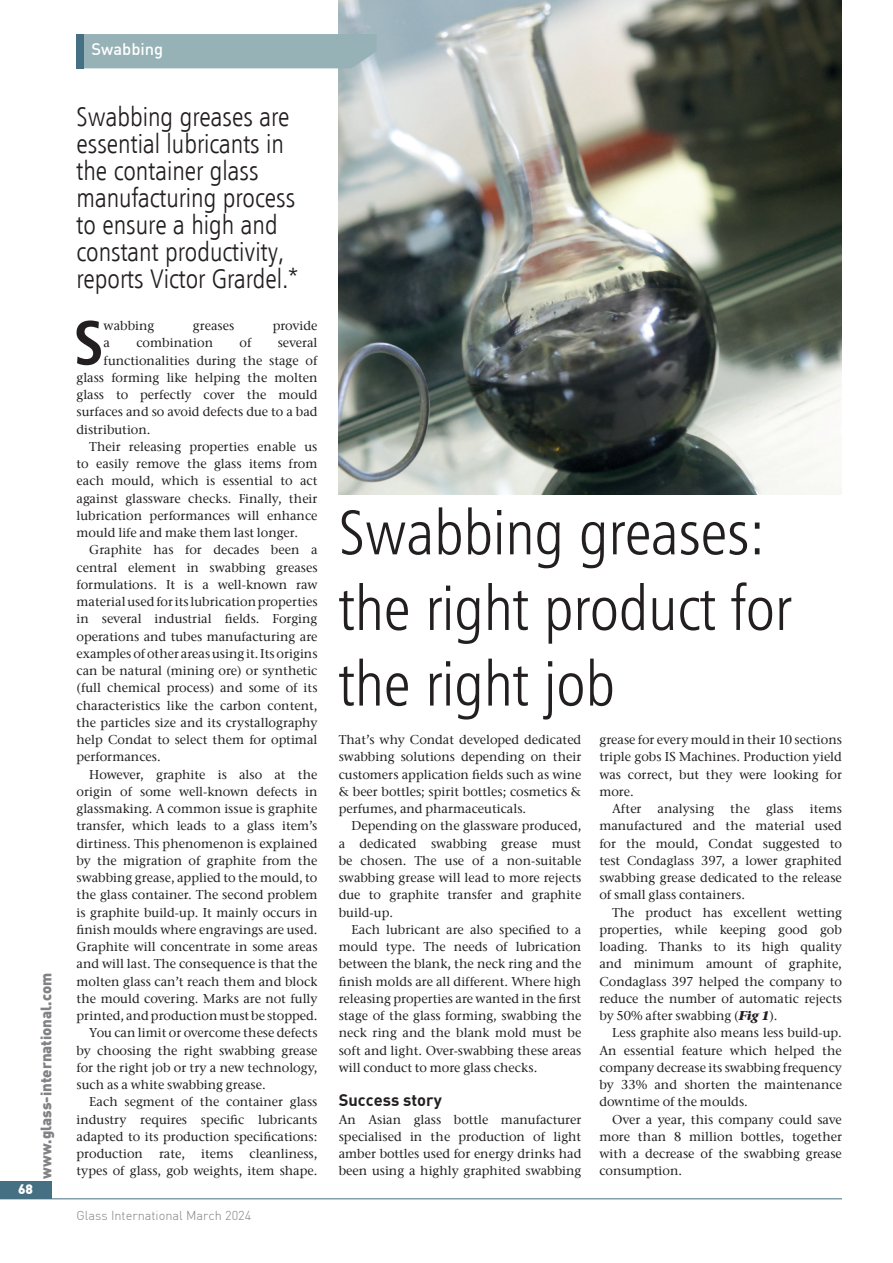
<style>
.page{position:relative;width:893px;height:1263px;background:#fff}
.page>*{position:absolute;margin:0;border:0;box-sizing:border-box;transform-origin:0 0}
.New_headline{font:63px/75.6px "Humanist 777 BT Light Condensed B";color:#231f20}
.Drop_Cap{font:62.4px "Humanist 777 BT Bold Condensed B";color:#231f20}
.Feature_standfirst{font:27px/27px "Humanist 777 BT Light Condensed B";color:#231f20}
.Crosshead{font:700 16.5px "DIN";color:#231f20}
.t1{font:500 16.5px "DIN";color:#fff}
.t2{font:900 15px "DIN";color:#808285}
.t3{font:900 13.5px "DIN";color:#fff}
.Body_Copy_indent{font:500 12.75px/17.2px "ITC Stone Serif";color:#231f20;text-align:justify}
.Body_Copy_NO_indent{font:500 12.75px/17.2px "ITC Stone Serif";color:#231f20;text-align:justify}
.Drop_Cap-2{font:500 12.75px "ITC Stone Serif";color:#231f20}
.t4{font:300 12.75px "DIN";color:#808285}
.s1{font-weight:700;font-style:italic}
</style>
<div class="page">
<img style="left:339px;top:0;width:503px;height:495px">
<div style="left:84px;top:34px;width:293px;height:34px;background:#96b2b7"></div>
<div style="left:77px;top:34px;width:7px;height:34px;background:#456f82"></div>
<hr style="left:0;top:1198px;width:842px;height:1px;background:#456f82">
<div style="left:0;top:1182px;width:51px;height:17px;background:#456f82"></div>
<p class="t3" style="left:18px;top:1180px;width:17px">68</p>
<p class="t3" style="left:22px;top:1180px;width:9px">0</p>
<p class="t2" style="left:36px;top:1179px;width:208px;rotate:-90deg">www.glass-international.com</p>
<p class="t1" style="left:92px;top:39px;width:73px">Swabbing</p>
<p class="Feature_standfirst" style="left:77px;top:103px;width:214px">Swabbing greases are essential lubricants in the container glass</p>
<p class="Feature_standfirst" style="left:77px;top:184px;width:222px">manufacturing process to ensure a high and constant productivity, reports Victor Grardel.*</p>
<p class="Drop_Cap" style="left:74px;top:303px;width:31px">S</p>
<p class="Drop_Cap-2" style="left:104px;top:318px;width:52px">wabbing</p>
<p class="Drop_Cap-2" style="left:193px;top:318px;width:43px">greases</p>
<p class="Drop_Cap-2" style="left:273px;top:318px;width:46px">provide</p>
<p class="Drop_Cap-2" style="left:104px;top:335px;width:8px">a</p>
<p class="Drop_Cap-2" style="left:136px;top:335px;width:78px">combination</p>
<p class="Drop_Cap-2" style="left:239px;top:335px;width:13px">of</p>
<p class="Drop_Cap-2" style="left:278px;top:335px;width:41px">several</p>
<p class="Drop_Cap-2" style="left:104px;top:353px;width:215px">functionalities during the stage of</p>
<p class="Drop_Cap-2" style="left:77px;top:370px;width:242px">glass forming like helping the molten</p>
<p class="Drop_Cap-2" style="left:77px;top:387px;width:242px">glass to perfectly cover the mould</p>
<p class="Drop_Cap-2" style="left:77px;top:404px;width:242px">surfaces and so avoid defects due to a bad</p>
<p class="Drop_Cap-2" style="left:77px;top:422px;width:76px">distribution.</p>
<p class="Body_Copy_indent" style="left:77px;top:438px;width:242px;text-indent:13px">Their releasing properties enable us to easily remove the glass items from each mould, which is essential to act against glassware checks. Finally, their lubrication performances will enhance mould life and make them last longer.</p>
<p class="Body_Copy_indent" style="left:77px;top:541px;width:242px;text-indent:13px">Graphite has for decades been a central element in swabbing greases formulations. It is a well-known raw material used for its lubrication properties in several industrial fields. Forging operations and tubes manufacturing are examples of other areas using it. Its origins can be natural (mining ore) or synthetic (full chemical process) and some of its characteristics like the carbon content, the particles size and its crystallography help Condat to select them for optimal performances.</p>
<p class="Body_Copy_indent" style="left:77px;top:765px;width:242px;text-indent:13px">However, graphite is also at the origin of some well-known defects in glassmaking. A common issue is graphite transfer, which leads to a glass item’s dirtiness. This phenomenon is explained by the migration of graphite from the swabbing grease, applied to the mould, to the glass container. The second problem is graphite build-up. It mainly occurs in finish moulds where engravings are used.<br>Graphite will concentrate in some areas and will last. The consequence is that the molten glass can’t reach them and block the mould covering. Marks are not fully printed, and production must be stopped.</p>
<p class="Body_Copy_indent" style="left:77px;top:1024px;width:242px;text-indent:13px">You can limit or overcome these defects by choosing the right swabbing grease for the right job or try a new technology, such as a white swabbing grease.</p>
<p class="Body_Copy_indent" style="left:77px;top:1093px;width:242px;text-indent:13px">Each segment of the container glass industry requires specific lubricants adapted to its production specifications: production</p>
<p class="Body_Copy_indent" style="left:77px;top:1145px;width:242px;text-align:right">cleanliness,<br>types of glass, gob weights, item shape.</p>
<p class="Body_Copy_indent" style="left:159px;top:1145px;width:28px">rate,</p>
<p class="Body_Copy_indent" style="left:201px;top:1145px;width:34px">items</p>
<p class="t4" style="left:77px;top:1208px;width:176px">Glass International March 2024</p>
<p class="New_headline" style="left:339px;top:494px;width:428px">Swabbing greases:</p>
<p class="New_headline" style="left:339px;top:569px;width:454px">the right product for the right job</p>
<p class="Body_Copy_indent" style="left:339px;top:731px;width:244px">That’s why Condat developed dedicated swabbing solutions depending on their customers application fields such as wine &amp; beer bottles; spirit bottles; cosmetics &amp; perfumes, and pharmaceuticals.</p>
<p class="Body_Copy_indent" style="left:339px;top:817px;width:244px;text-indent:13px">Depending on the glassware produced, a dedicated swabbing grease must be chosen. The use of a non-suitable swabbing grease will lead to more rejects due to graphite transfer and graphite build-up.</p>
<p class="Body_Copy_indent" style="left:339px;top:921px;width:244px;text-indent:13px">Each lubricant are also specified to a mould type. The needs of lubrication between the blank, the neck ring and the finish molds are all different. Where high releasing properties are wanted in the first stage of the glass forming, swabbing the neck ring and the blank mold must be soft and light. Over-swabbing these areas will conduct to more glass checks.</p>
<p class="Crosshead" style="left:339px;top:1090px;width:105px">Success story</p>
<p class="Body_Copy_NO_indent" style="left:339px;top:1110px;width:244px">An Asian glass bottle manufacturer specialised in the production of light amber bottles used for energy drinks had been using a highly graphited swabbing</p>
<p class="Body_Copy_NO_indent" style="left:599px;top:731px;width:244px">grease for every mould in their 10 sections triple gobs IS Machines. Production yield was correct, but they were looking for more.</p>
<p class="Body_Copy_indent" style="left:612px;top:800px;width:31px">After</p>
<p class="Body_Copy_indent" style="left:658px;top:800px;width:58px">analysing</p>
<p class="Body_Copy_indent" style="left:730px;top:800px;width:21px">the</p>
<p class="Body_Copy_indent" style="left:766px;top:800px;width:29px">glass</p>
<p class="Body_Copy_indent" style="left:599px;top:800px;width:244px;text-indent:210px">items manufactured and the material used for the mould, Condat suggested to test Condaglass 397, a lower graphited swabbing grease dedicated to the release of small glass containers.</p>
<p class="Body_Copy_indent" style="left:599px;top:903px;width:244px;text-indent:13px">The product has excellent wetting properties, while keeping good gob loading. Thanks to its high quality and minimum amount of graphite, Condaglass 397 helped the company to reduce the number of automatic rejects by 50% after swabbing (<span class="s1">Fig 1</span>).</p>
<p class="Body_Copy_indent" style="left:599px;top:1024px;width:244px;text-indent:13px">Less graphite also means less build-up.<br>An essential feature which helped the company decrease its swabbing frequency by 33% and shorten the maintenance downtime of the moulds.</p>
<p class="Body_Copy_indent" style="left:599px;top:1110px;width:244px;text-indent:13px">Over a year, this company could save more than 8 million bottles, together with a decrease of the swabbing grease consumption.</p>
</div>
